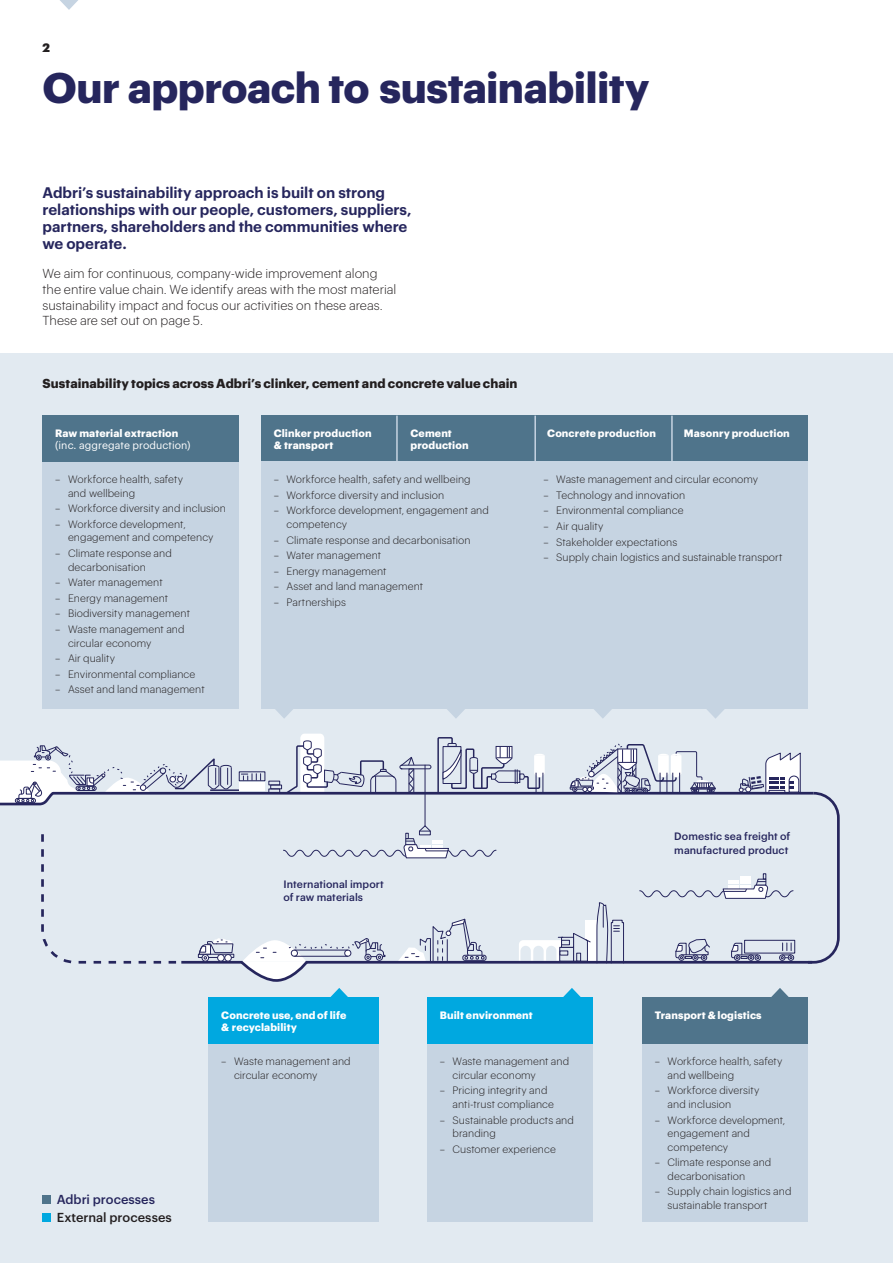
<style>
.page{position:relative;width:893px;height:1263px;background:#fff}
.page>*{position:absolute;margin:0;border:0;box-sizing:border-box;transform-origin:0 0}
.e-00_Section_Heading{font:700 42px "Graphik";letter-spacing:-.015em;color:#26265d}
.e-00_Intro{font:600 15px/17.2px "Graphik";letter-spacing:-.005em;color:#26265d}
.e-05_Body{font:300 12.75px/15.8px "Graphik";color:#231f20}
.e-03_Heading_Lvl_3{font:700 12.75px "Graphik";letter-spacing:.005em;color:#231f20}
.e-04_Heading_Lvl_4{font:500 12.75px "Graphik";letter-spacing:.005em;color:#231f20}
.e-04_Heading_Lvl_4-2{font:500 12.75px "Graphik";color:#26265d}
.t1{font:900 12px "Graphik";color:#231f20}
.t2{font:300 10.5px/13.5px "Graphik";letter-spacing:.005em;color:#231f20}
.e-005_Body_Small{font:700 10.5px/12px "Graphik";letter-spacing:.01em;color:#fff}
.e-005_Body_Small-2{font:500 10.5px/13.5px "Graphik";letter-spacing:.005em;color:#26265d}
.e-005_Body_Small-3{font:10.5px/12px "Graphik";letter-spacing:.005em;color:#fff}
.s1{font-weight:700}
</style>
<div class="page">
<div style="left:0;top:353px;width:893px;height:910px;background:#e2eaf1"></div>
<div style="left:261px;top:416px;width:137px;height:46px;background:#4f748b"></div>
<div style="left:398px;top:416px;width:136px;height:46px;background:#4f748b"></div>
<div style="left:534px;top:416px;width:137px;height:46px;background:#4f748b"></div>
<div style="left:671px;top:416px;width:137px;height:46px;background:#4f748b"></div>
<hr style="left:396px;top:416px;width:2px;height:46px;background:#c6d4e2">
<hr style="left:534px;top:416px;width:2px;height:46px;background:#c6d4e2">
<hr style="left:671px;top:416px;width:2px;height:46px;background:#c6d4e2">
<div style="left:261px;top:462px;width:547px;height:247px;background:#c6d4e2"></div>
<div style="left:43px;top:462px;width:196px;height:247px;background:#c6d4e2"></div>
<div style="left:43px;top:416px;width:196px;height:46px;background:#4f748b"></div>
<svg style="left:60px;top:0;width:18px;height:10px"></svg>
<div style="left:642px;top:1044px;width:166px;height:178px;background:#c6d4e2"></div>
<div style="left:642px;top:998px;width:166px;height:46px;background:#4f748b"></div>
<div style="left:427px;top:1044px;width:166px;height:178px;background:#c6d4e2"></div>
<div style="left:427px;top:998px;width:166px;height:46px;background:#00a8e0"></div>
<div style="left:209px;top:1044px;width:170px;height:178px;background:#c6d4e2"></div>
<div style="left:209px;top:998px;width:170px;height:46px;background:#00a8e0"></div>
<div style="left:43px;top:1196px;width:8px;height:8px;background:#4f748b"></div>
<div style="left:43px;top:1214px;width:8px;height:8px;background:#00a8e0"></div>
<svg style="left:0;top:708px;width:840px;height:290px"></svg>
<p class="t1" style="left:43px;top:39px;width:9px">2</p>
<p class="e-00_Section_Heading" style="left:43px;top:55px;width:608px">Our approach to sustainability</p>
<p class="e-00_Intro" style="left:43px;top:182px;width:371px">Adbri’s sustainability approach is built on strong relationships with our people, customers, suppliers, partners, shareholders and the communities where we operate.</p>
<p class="e-05_Body" style="left:43px;top:264px;width:355px">We aim for continuous, company‑wide improvement along the entire value chain. We identify areas with the most material sustainability impact and focus our activities on these areas.<br>These are set out on page 5.</p>
<p class="e-03_Heading_Lvl_3" style="left:43px;top:373px;width:477px">Sustainability topics across Adbri’s clinker, cement and concrete value chain</p>
<p class="e-005_Body_Small" style="left:274px;top:426px;width:99px">Clinker production &amp; transport</p>
<p class="e-005_Body_Small" style="left:410px;top:426px;width:60px">Cement production</p>
<p class="e-005_Body_Small" style="left:547px;top:426px;width:110px">Concrete production</p>
<p class="e-005_Body_Small" style="left:684px;top:426px;width:107px">Masonry production</p>
<p class="t2" style="left:274px;top:472px;width:198px">– Workforce health, safety and wellbeing</p>
<p class="t2" style="left:274px;top:487px;width:172px">– Workforce diversity and inclusion</p>
<p class="t2" style="left:286px;top:503px;width:204px;text-indent:-13px">– Workforce development, engagement and competency</p>
<p class="t2" style="left:274px;top:532px;width:198px">– Climate response and decarbonisation</p>
<p class="t2" style="left:274px;top:548px;width:109px">– Water management</p>
<p class="t2" style="left:274px;top:563px;width:114px">– Energy management</p>
<p class="t2" style="left:274px;top:579px;width:151px">– Asset and land management</p>
<p class="t2" style="left:274px;top:595px;width:74px">– Partnerships</p>
<p class="e-005_Body_Small-3" style="left:55px;top:426px;width:137px"><span class="s1">Raw material extraction </span>(inc. aggregate production)</p>
<p class="t2" style="left:68px;top:472px;width:117px;text-indent:-13px">– Workforce health, safety and wellbeing</p>
<p class="t2" style="left:55px;top:501px;width:172px">– Workforce diversity and inclusion</p>
<p class="t2" style="left:68px;top:516px;width:147px;text-indent:-13px">– Workforce development, engagement and competency</p>
<p class="t2" style="left:68px;top:546px;width:105px;text-indent:-13px">– Climate response and decarbonisation</p>
<p class="t2" style="left:55px;top:575px;width:109px">– Water management</p>
<p class="t2" style="left:55px;top:590px;width:114px">– Energy management</p>
<p class="t2" style="left:55px;top:606px;width:136px">– Biodiversity management</p>
<p class="t2" style="left:68px;top:622px;width:118px;text-indent:-13px">– Waste management and circular economy</p>
<p class="t2" style="left:55px;top:651px;width:61px">– Air quality</p>
<p class="t2" style="left:55px;top:666px;width:142px">– Environmental compliance</p>
<p class="t2" style="left:55px;top:682px;width:151px">– Asset and land management</p>
<p class="t2" style="left:543px;top:472px;width:216px">– Waste management and circular economy</p>
<p class="t2" style="left:543px;top:487px;width:143px">– Technology and innovation</p>
<p class="t2" style="left:543px;top:503px;width:142px">– Environmental compliance</p>
<p class="t2" style="left:543px;top:519px;width:61px">– Air quality</p>
<p class="t2" style="left:543px;top:534px;width:135px">– Stakeholder expectations</p>
<p class="t2" style="left:543px;top:550px;width:241px">– Supply chain logistics and sustainable transport</p>
<p class="e-04_Heading_Lvl_4-2" style="left:57px;top:1190px;width:100px">Adbri processes</p>
<p class="e-04_Heading_Lvl_4" style="left:57px;top:1207px;width:117px">External processes</p>
<p class="e-005_Body_Small-2" style="left:283px;top:876px;width:102px">International import of raw materials</p>
<p class="e-005_Body_Small" style="left:221px;top:1008px;width:127px">Concrete use, end of life &amp; recyclability</p>
<p class="t2" style="left:234px;top:1054px;width:118px;text-indent:-13px">– Waste management and circular economy</p>
<p class="e-005_Body_Small" style="left:440px;top:1008px;width:95px">Built environment</p>
<p class="t2" style="left:453px;top:1054px;width:118px;text-indent:-13px">– Waste management and circular economy</p>
<p class="t2" style="left:453px;top:1083px;width:103px;text-indent:-13px">– Pricing integrity and anti‑trust compliance</p>
<p class="t2" style="left:453px;top:1112px;width:123px;text-indent:-13px">– Sustainable products and branding</p>
<p class="t2" style="left:440px;top:1141px;width:118px">– Customer experience</p>
<p class="e-005_Body_Small-2" style="left:674px;top:829px;width:118px">Domestic sea freight of manufactured product</p>
<p class="e-005_Body_Small" style="left:655px;top:1008px;width:108px">Transport &amp; logistics</p>
<p class="t2" style="left:668px;top:1054px;width:117px;text-indent:-13px">– Workforce health, safety and wellbeing</p>
<p class="t2" style="left:668px;top:1083px;width:93px;text-indent:-13px">– Workforce diversity and inclusion</p>
<p class="t2" style="left:668px;top:1112px;width:119px;text-indent:-13px">– Workforce development, engagement and competency</p>
<p class="t2" style="left:668px;top:1155px;width:105px;text-indent:-13px">– Climate response and decarbonisation</p>
<p class="t2" style="left:668px;top:1184px;width:125px;text-indent:-13px">– Supply chain logistics and sustainable transport</p>
</div>
